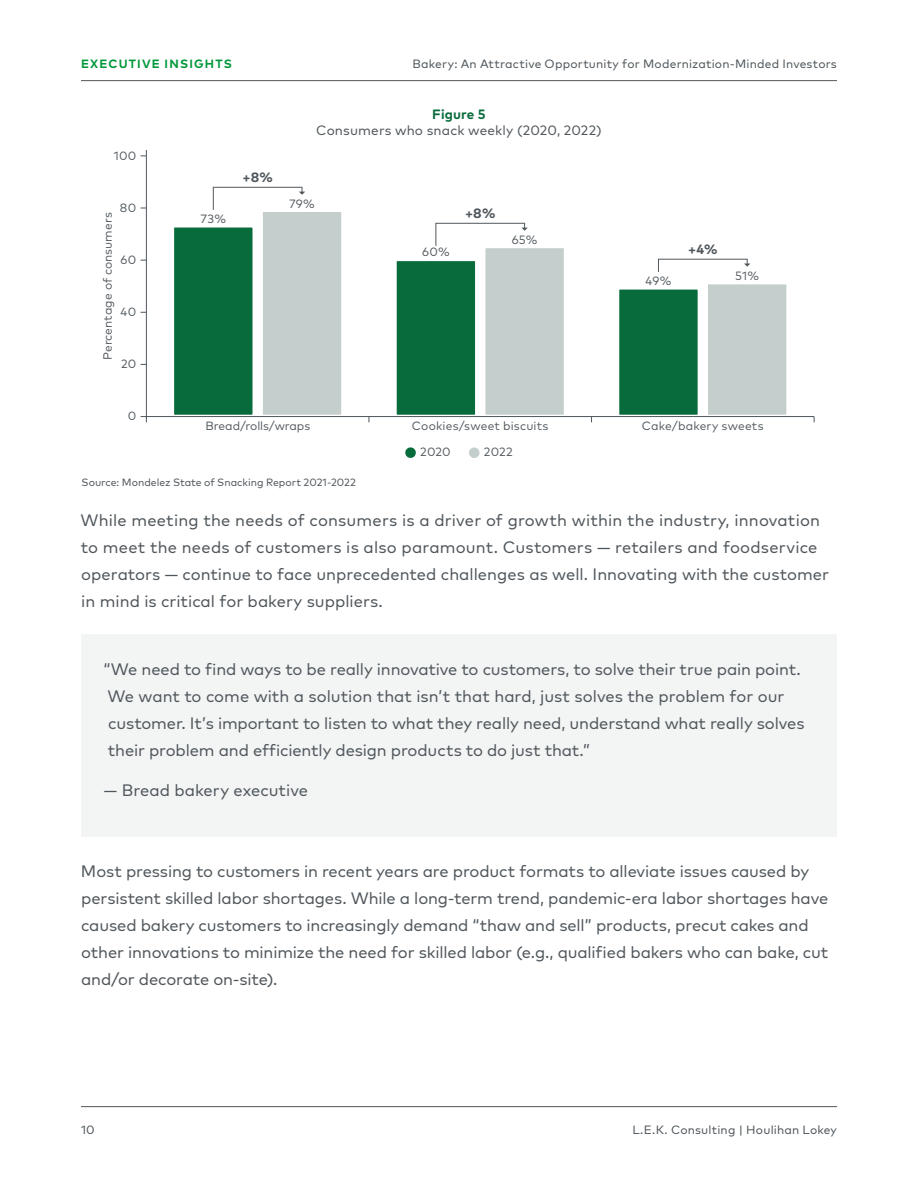
<style>
.page{position:relative;width:918px;height:1188px;background:#fff}
.page>*{position:absolute;margin:0;border:0;box-sizing:border-box;transform-origin:0 0}
.t1{font:16.5px/27px "Mark Pro";letter-spacing:-.005em;color:#50575c}
.t2{font:13.5px "Mark Pro";letter-spacing:.01em;color:#50575c}
.t3{font:700 13.5px "Mark Pro";color:#50575c}
.t4{font:700 13.5px "Mark Pro";letter-spacing:.01em;color:#076b3b}
.t5{font:12px "Mark Pro";letter-spacing:.01em;color:#50575c}
.t6{font:12px "Mark Pro";letter-spacing:.015em;color:#50575c}
.t7{font:700 12px "Mark Pro";letter-spacing:.095em;color:#00973a}
.t8{font:12px "Mark Pro";letter-spacing:-.01em;color:#50575c}
.t9{font:10.5px "Mark Pro";color:#50575c}
</style>
<div class="page">
<hr style="left:81px;top:1106px;width:756px;height:1px;background:#50575c">
<hr style="left:81px;top:80px;width:756px;height:1px;background:#50575c">
<div style="left:262px;top:211px;width:80px;height:204px;background:#c4cecc"></div>
<div style="left:261px;top:211px;width:82px;height:205px;border:2px solid #fff"></div>
<div style="left:173px;top:227px;width:80px;height:188px;background:#076b3b"></div>
<div style="left:173px;top:226px;width:81px;height:190px;border:2px solid #fff"></div>
<div style="left:485px;top:247px;width:80px;height:168px;background:#c4cecc"></div>
<div style="left:484px;top:247px;width:81px;height:169px;border:2px solid #fff"></div>
<div style="left:396px;top:260px;width:80px;height:155px;background:#076b3b"></div>
<div style="left:395px;top:260px;width:82px;height:156px;border:2px solid #fff"></div>
<div style="left:707px;top:284px;width:80px;height:131px;background:#c4cecc"></div>
<div style="left:707px;top:283px;width:81px;height:133px;border:2px solid #fff"></div>
<div style="left:619px;top:289px;width:79px;height:126px;background:#076b3b"></div>
<div style="left:618px;top:288px;width:81px;height:128px;border:2px solid #fff"></div>
<hr style="left:146px;top:416px;width:668px;height:1px;background:#50575c">
<hr style="left:146px;top:156px;width:1px;height:262px;background:#50575c">
<svg style="left:141px;top:150px;width:6px;height:6px"></svg>
<svg style="left:141px;top:416px;width:6px;height:6px"></svg>
<svg style="left:405px;top:447px;width:11px;height:11px"></svg>
<svg style="left:469px;top:448px;width:10px;height:10px"></svg>
<svg style="left:299px;top:187px;width:6px;height:8px"></svg>
<svg style="left:213px;top:188px;width:1px;height:22px"></svg>
<hr style="left:213px;top:187px;width:89px;height:1px;background:#50575c">
<svg style="left:521px;top:223px;width:7px;height:8px"></svg>
<svg style="left:436px;top:224px;width:1px;height:22px"></svg>
<hr style="left:436px;top:223px;width:89px;height:1px;background:#50575c">
<svg style="left:744px;top:259px;width:6px;height:8px"></svg>
<svg style="left:658px;top:260px;width:1px;height:12px"></svg>
<hr style="left:658px;top:259px;width:89px;height:1px;background:#50575c">
<div style="left:81px;top:634px;width:756px;height:203px;background:#f3f5f5"></div>
<p class="t7" style="left:81px;top:54px;width:152px">EXECUTIVE INSIGHTS</p>
<p class="t6" style="left:412px;top:54px;width:426px">Bakery: An Attractive Opportunity for Modernization-Minded Investors</p>
<p class="t5" style="left:114px;top:147px;width:24px">100</p>
<p class="t5" style="left:120px;top:199px;width:18px">80</p>
<p class="t5" style="left:99px;top:360px;width:149px;rotate:-90deg">Percentage of consumers</p>
<p class="t5" style="left:121px;top:251px;width:17px">60</p>
<p class="t5" style="left:121px;top:303px;width:17px">40</p>
<p class="t5" style="left:121px;top:355px;width:17px">20</p>
<p class="t5" style="left:128px;top:407px;width:10px">0</p>
<p class="t5" style="left:201px;top:210px;width:27px">73%</p>
<p class="t3" style="left:243px;top:167px;width:32px">+8%</p>
<p class="t4" style="left:432px;top:103px;width:55px">Figure 5</p>
<p class="t5" style="left:332px;top:122px;width:256px">Consumers who snack weekly (2020, 2022)</p>
<p class="t2" style="left:316px;top:120px;width:287px">Consumers who snack weekly (2020, 2022)</p>
<p class="t5" style="left:289px;top:195px;width:27px">79%</p>
<p class="t5" style="left:422px;top:243px;width:29px">60%</p>
<p class="t3" style="left:465px;top:203px;width:32px">+8%</p>
<p class="t5" style="left:512px;top:231px;width:27px">65%</p>
<p class="t5" style="left:646px;top:272px;width:27px">49%</p>
<p class="t3" style="left:688px;top:239px;width:31px">+4%</p>
<p class="t5" style="left:735px;top:267px;width:25px">51%</p>
<p class="t8" style="left:205px;top:417px;width:106px">Bread/rolls/wraps</p>
<p class="t5" style="left:412px;top:417px;width:138px">Cookies/sweet biscuits</p>
<p class="t5" style="left:642px;top:417px;width:123px">Cake/bakery sweets</p>
<p class="t5" style="left:420px;top:443px;width:32px">2020</p>
<p class="t5" style="left:484px;top:443px;width:30px">2022</p>
<p class="t9" style="left:82px;top:474px;width:276px">Source: Mondelez State of Snacking Report 2021-2022</p>
<p class="t1" style="left:80px;top:505px;width:750px">While meeting the needs of consumers is a driver of growth within the industry, innovation to meet the needs of customers is also paramount. Customers — retailers and foodservice operators — continue to face unprecedented challenges as well. Innovating with the customer in mind is critical for bakery suppliers.</p>
<p class="t1" style="left:103px;top:654px;width:703px">“We need to find ways to be really innovative to customers, to solve their true pain point.<br>We want to come with a solution that isn’t that hard, just solves the problem for our customer. It’s important to listen to what they really need, understand what really solves their problem and efficiently design products to do just that.”</p>
<p class="t1" style="left:104px;top:776px;width:206px">— Bread bakery executive</p>
<p class="t1" style="left:81px;top:856px;width:749px">Most pressing to customers in recent years are product formats to alleviate issues caused by persistent skilled labor shortages. While a long-term trend, pandemic-era labor shortages have caused bakery customers to increasingly demand “thaw and sell” products, precut cakes and other innovations to minimize the need for skilled labor (e.g., qualified bakers who can bake, cut and/or decorate on-site).</p>
<p class="t6" style="left:81px;top:1121px;width:15px">10</p>
<p class="t6" style="left:632px;top:1121px;width:206px">L.E.K. Consulting | Houlihan Lokey</p>
</div>
